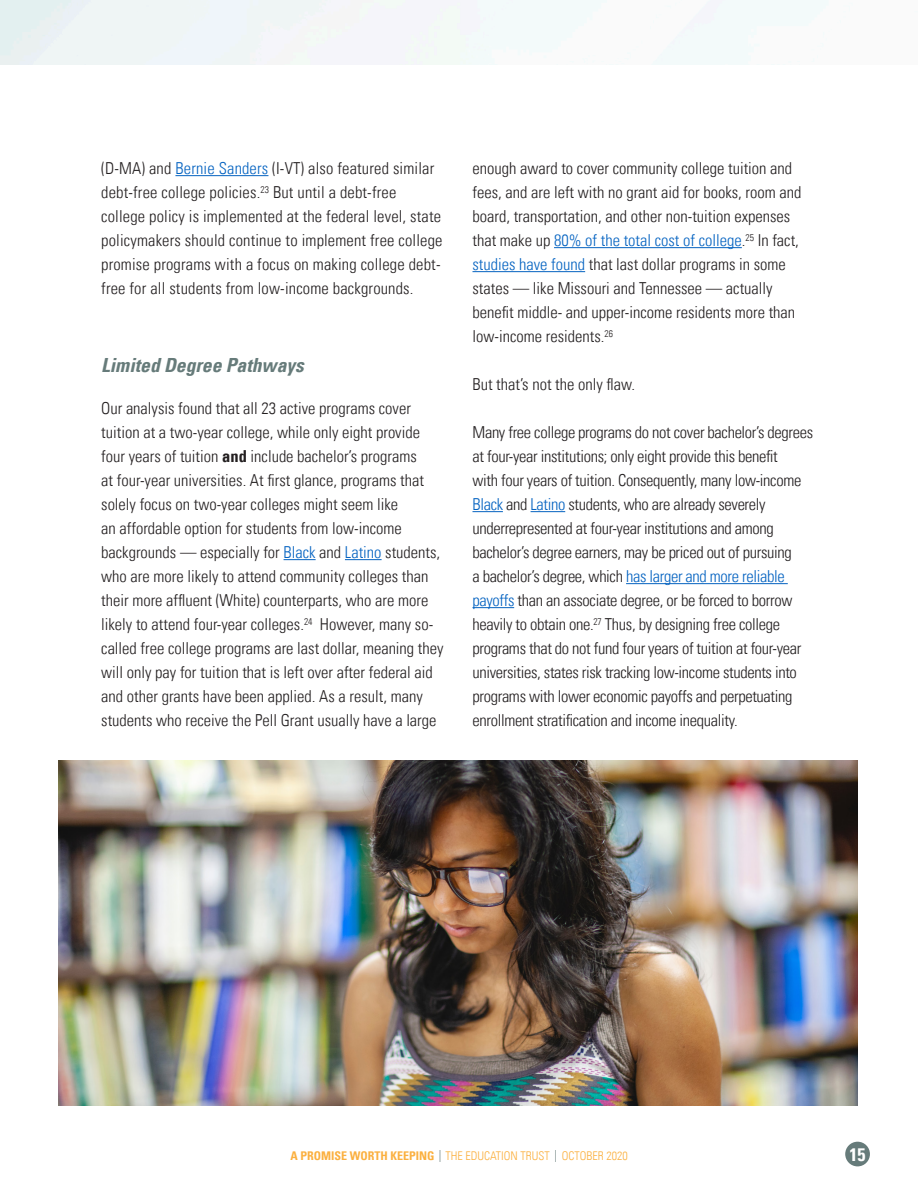
<style>
.page{position:relative;width:918px;height:1188px;background:#fff}
.page>*{position:absolute;margin:0;border:0;box-sizing:border-box;transform-origin:0 0}
.SubHead{font:italic 700 condensed 19.5px "Univers LT";color:#667b7a}
.t1{font:700 condensed 18px "Univers LT";color:#fff}
.BODY{font:300 condensed 16.5px/24px "Univers LT";color:#231f20}
.BODY-2{font:300 condensed 16.5px/24px "Univers LT";letter-spacing:-.02em;color:#231f20}
.t2{font:300 condensed 12px "Univers LT";color:#fbb03f}
.s1{color:#0563c1}
.s2{font-weight:700}
.s3{font-style:italic}
.s4{font-family:"Univers";font-weight:700;color:#667b7a}
</style>
<div class="page">
<div style="left:845px;top:1142px;width:25px;height:24px;background:#667b7a;border-radius:50%"></div>
<hr style="left:175px;top:175px;width:93px;height:1px;background:#0563c1">
<hr style="left:284px;top:559px;width:32px;height:1px;background:#0563c1">
<hr style="left:345px;top:559px;width:37px;height:1px;background:#0563c1">
<hr style="left:554px;top:247px;width:188px;height:1px;background:#0563c1">
<hr style="left:472px;top:271px;width:113px;height:1px;background:#0563c1">
<hr style="left:472px;top:511px;width:31px;height:1px;background:#0563c1">
<hr style="left:531px;top:511px;width:34px;height:1px;background:#0563c1">
<hr style="left:626px;top:583px;width:162px;height:1px;background:#0563c1">
<hr style="left:472px;top:607px;width:42px;height:1px;background:#0563c1">
<img style="left:58px;top:760px;width:800px;height:346px">
<p class="BODY" style="left:101px;top:156px;width:343px">(D-MA) and <span class="s1">Bernie Sanders</span> (I-VT) also featured similar debt-free college policies.<sup>23</sup> But until a debt-free college policy is implemented at the federal level, state policymakers should continue to implement free college promise programs with a focus on making college debt&shy;free for all students from low-income backgrounds.</p>
<p class="SubHead" style="left:101px;top:353px;width:204px">Limited Degree Pathways</p>
<p class="BODY" style="left:101px;top:396px;width:344px">Our analysis found that all 23 active programs cover tuition at a two-year college, while only eight provide four years of tuition <span class="s2">and</span> include bachelor’s programs<br>at four-year universities. At first glance, programs that solely focus on two-year colleges might seem like<br>an affordable option for students from low-income backgrounds — especially for <span class="s1">Black</span> and <span class="s1">Latino</span> students, who are more likely to attend community colleges than their more affluent (White) counterparts, who are more likely to attend four-year colleges.<sup>24</sup> However, many so&shy;called free college programs are last dollar, meaning they will only pay for tuition that is left over after federal aid and other grants have been applied<span class="s3">.</span> As a result, many students who receive the Pell Grant usually have a large</p>
<p class="BODY" style="left:472px;top:156px;width:330px">enough award to cover community college tuition and fees, and are left with no grant aid for books, room and board, transportation, and other non-tuition expenses that make up <span class="s1">80% of the total cost of college</span>.<sup>25</sup> In fact, <span class="s1">studies have found</span> that last dollar programs in some states — like Missouri and Tennessee — actually benefit middle- and upper-income residents more than low-income residents.<sup>26</sup></p>
<p class="BODY" style="left:472px;top:372px;width:164px">But that’s not the only flaw.</p>
<p class="BODY-2" style="left:472px;top:420px;width:342px">Many free college programs do not cover bachelor’s degrees at four-year institutions; only eight provide this benefit<br>with four years of tuition. Consequently, many low-income <span class="s1">Black</span> and <span class="s1">Latino</span> students, who are already severely underrepresented at four-year institutions and among bachelor’s degree earners, may be priced out of pursuing<br>a bachelor’s degree, which <span class="s1">has larger and more reliable payoffs</span> than an associate degree, or be forced to borrow heavily to obtain one.<sup>27</sup> Thus, by designing free college programs that do not fund four years of tuition at four-year universities, states risk tracking low-income students into programs with lower economic payoffs and perpetuating enrollment stratification and income inequality.</p>
<p class="t2" style="left:290px;top:1149px;width:339px"><span class="s2">A PROMISE WORTH KEEPING</span> <span class="s4">|</span> THE EDUCATION TRUST <span class="s4">|</span> OCTOBER 2020</p>
<p class="t1" style="left:850px;top:1144px;width:17px">15</p>
</div>
